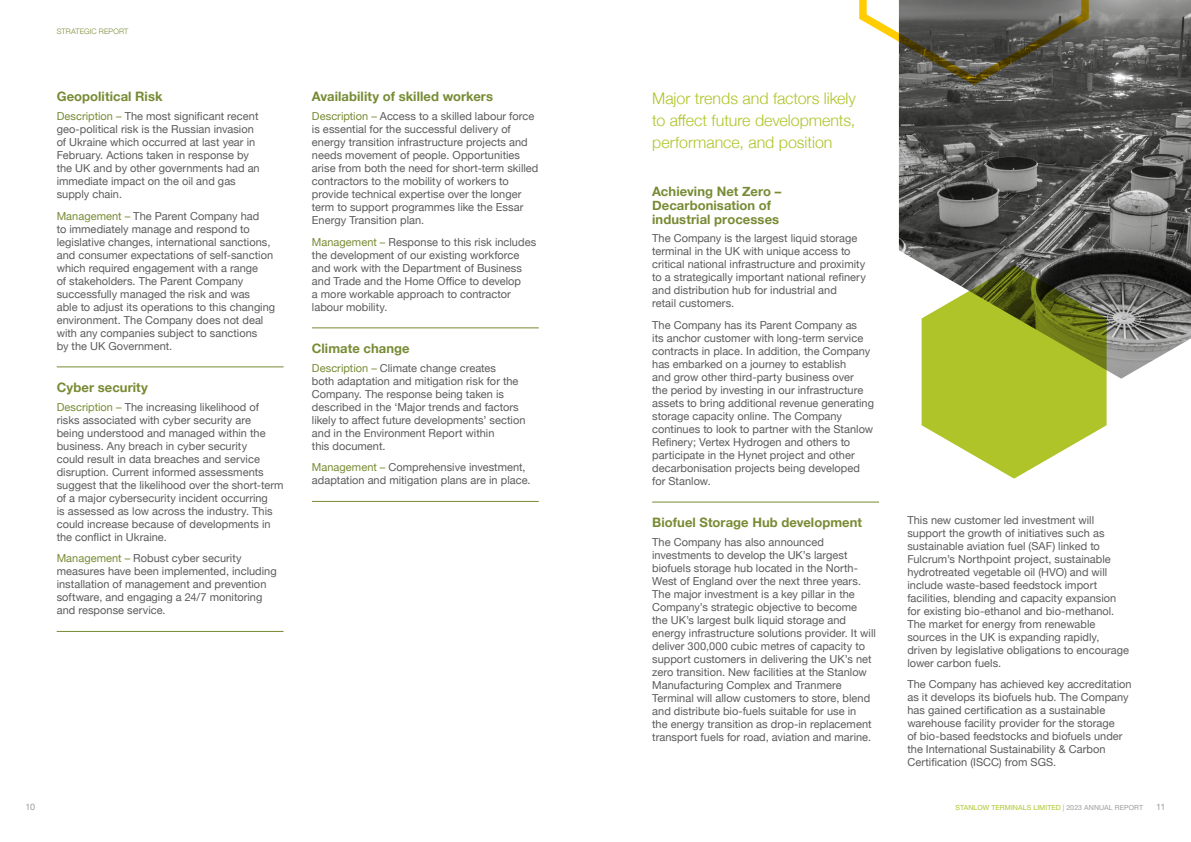
<style>
.page{position:relative;width:1191px;height:842px;background:#fff}
.page>*{position:absolute;margin:0;border:0;box-sizing:border-box;transform-origin:0 0}
.t1{font:300 16px/22px "Helvetica Neue";color:#afc428;text-align:justify}
.t2{font:700 13px/14px "Helvetica Neue";letter-spacing:.005em;color:#778b34}
.t3{font:11px/13px "Helvetica Neue";letter-spacing:.005em;color:#5b5b5c}
.t4{font:9px "Helvetica Neue";color:#9d9d9c}
.t5{font:300 7.5px "Helvetica Neue";letter-spacing:.015em;color:#778b34}
.t6{font:7px "Helvetica Neue";letter-spacing:.015em;color:#afc428}
.s1{color:#778b34}
.s2{color:#9d9d9c}
</style>
<div class="page">
<img style="left:899px;top:0;width:292px;height:379px">
<svg style="left:921px;top:265px;width:185px;height:214px"></svg>
<svg style="left:859px;top:0;width:229px;height:85px;background:#777469"></svg>
<hr style="left:57px;top:367px;width:226px;height:1px;background:#778b34">
<hr style="left:57px;top:631px;width:226px;height:1px;background:#778b34">
<hr style="left:312px;top:328px;width:227px;height:1px;background:#778b34">
<hr style="left:312px;top:501px;width:227px;height:1px;background:#778b34">
<hr style="left:652px;top:502px;width:227px;height:1px;background:#778b34">
<p class="t5" style="left:57px;top:25px;width:73px">STRATEGIC REPORT</p>
<p class="t2" style="left:57px;top:90px;width:107px">Geopolitical Risk</p>
<p class="t3" style="left:57px;top:110px;width:204px"><span class="s1">Description –</span> The most significant recent geo-political risk is the Russian invasion of Ukraine which occurred at last year in February. Actions taken in response by the UK and by other governments had an immediate impact on the oil and gas supply chain.</p>
<p class="t3" style="left:57px;top:210px;width:220px"><span class="s1">Management –</span> The Parent Company had<br>to immediately manage and respond to legislative changes, international sanctions, and consumer expectations of self-sanction which required engagement with a range<br>of stakeholders. The Parent Company successfully managed the risk and was<br>able to adjust its operations to this changing environment. The Company does not deal with any companies subject to sanctions<br>by the UK Government.</p>
<p class="t2" style="left:57px;top:381px;width:93px">Cyber security</p>
<p class="t3" style="left:57px;top:401px;width:228px"><span class="s1">Description –</span> The increasing likelihood of risks associated with cyber security are<br>being understood and managed within the business. Any breach in cyber security<br>could result in data breaches and service disruption. Current informed assessments suggest that the likelihood over the short-term of a major cybersecurity incident occurring<br>is assessed as low across the industry. This could increase because of developments in the conflict in Ukraine.</p>
<p class="t3" style="left:57px;top:552px;width:221px"><span class="s1">Management –</span> Robust cyber security measures have been implemented, including installation of management and prevention software, and engaging a 24/7 monitoring and response service.</p>
<p class="t2" style="left:312px;top:90px;width:183px">Availability of skilled workers</p>
<p class="t3" style="left:312px;top:110px;width:228px"><span class="s1">Description –</span> Access to a skilled labour force is essential for the successful delivery of energy transition infrastructure projects and needs movement of people. Opportunities arise from both the need for short-term skilled contractors to the mobility of workers to provide technical expertise over the longer term to support programmes like the Essar Energy Transition plan.</p>
<p class="t3" style="left:312px;top:236px;width:226px"><span class="s1">Management –</span> Response to this risk includes the development of our existing workforce and work with the Department of Business and Trade and the Home Office to develop<br>a more workable approach to contractor labour mobility.</p>
<p class="t2" style="left:312px;top:342px;width:99px">Climate change</p>
<p class="t3" style="left:312px;top:362px;width:215px"><span class="s1">Description –</span> Climate change creates<br>both adaptation and mitigation risk for the Company. The response being taken is described in the ‘Major trends and factors likely to affect future developments’ section and in the Environment Report within<br>this document.</p>
<p class="t3" style="left:312px;top:461px;width:220px"><span class="s1">Management –</span> Comprehensive investment, adaptation and mitigation plans are in place.</p>
<h1 class="t1" style="left:652px;top:86px;width:205px">Major trends and factors likely to affect future developments, performance, and position</h1>
<p class="t2" style="left:652px;top:184px;width:131px">Achieving Net Zero –<br>Decarbonisation of industrial processes</p>
<p class="t3" style="left:652px;top:232px;width:215px">The Company is the largest liquid storage terminal in the UK with unique access to critical national infrastructure and proximity to a strategically important national refinery and distribution hub for industrial and<br>retail customers.</p>
<p class="t3" style="left:652px;top:319px;width:223px">The Company has its Parent Company as<br>its anchor customer with long-term service contracts in place. In addition, the Company has embarked on a journey to establish<br>and grow other third-party business over<br>the period by investing in our infrastructure assets to bring additional revenue generating storage capacity online. The Company continues to look to partner with the Stanlow Refinery; Vertex Hydrogen and others to participate in the Hynet project and other decarbonisation projects being developed for Stanlow.</p>
<p class="t2" style="left:652px;top:516px;width:211px">Biofuel Storage Hub development</p>
<p class="t3" style="left:652px;top:536px;width:225px">The Company has also announced investments to develop the UK’s largest biofuels storage hub located in the North-West of England over the next three years.<br>The major investment is a key pillar in the Company’s strategic objective to become<br>the UK’s largest bulk liquid storage and energy infrastructure solutions provider. It will deliver 300,000 cubic metres of capacity to support customers in delivering the UK’s net zero transition. New facilities at the Stanlow Manufacturing Complex and Tranmere Terminal will allow customers to store, blend and distribute bio-fuels suitable for use in<br>the energy transition as drop-in replacement transport fuels for road, aviation and marine.</p>
<p class="t3" style="left:907px;top:514px;width:223px">This new customer led investment will support the growth of initiatives such as sustainable aviation fuel (SAF) linked to Fulcrum’s Northpoint project, sustainable hydrotreated vegetable oil (HVO) and will include waste-based feedstock import facilities, blending and capacity expansion for existing bio-ethanol and bio-methanol.<br>The market for energy from renewable sources in the UK is expanding rapidly, driven by legislative obligations to encourage lower carbon fuels.</p>
<p class="t3" style="left:907px;top:678px;width:226px">The Company has achieved key accreditation as it develops its biofuels hub. The Company has gained certification as a sustainable warehouse facility provider for the storage<br>of bio-based feedstocks and biofuels under the International Sustainability &amp; Carbon Certification (ISCC) from SGS.</p>
<p class="t4" style="left:26px;top:801px;width:11px">10</p>
<p class="t6" style="left:955px;top:803px;width:189px">STANLOW TERMINALS LIMITED | <span class="s2">2023 ANNUAL REPORT</span></p>
<p class="t4" style="left:1156px;top:801px;width:11px">11</p>
</div>
